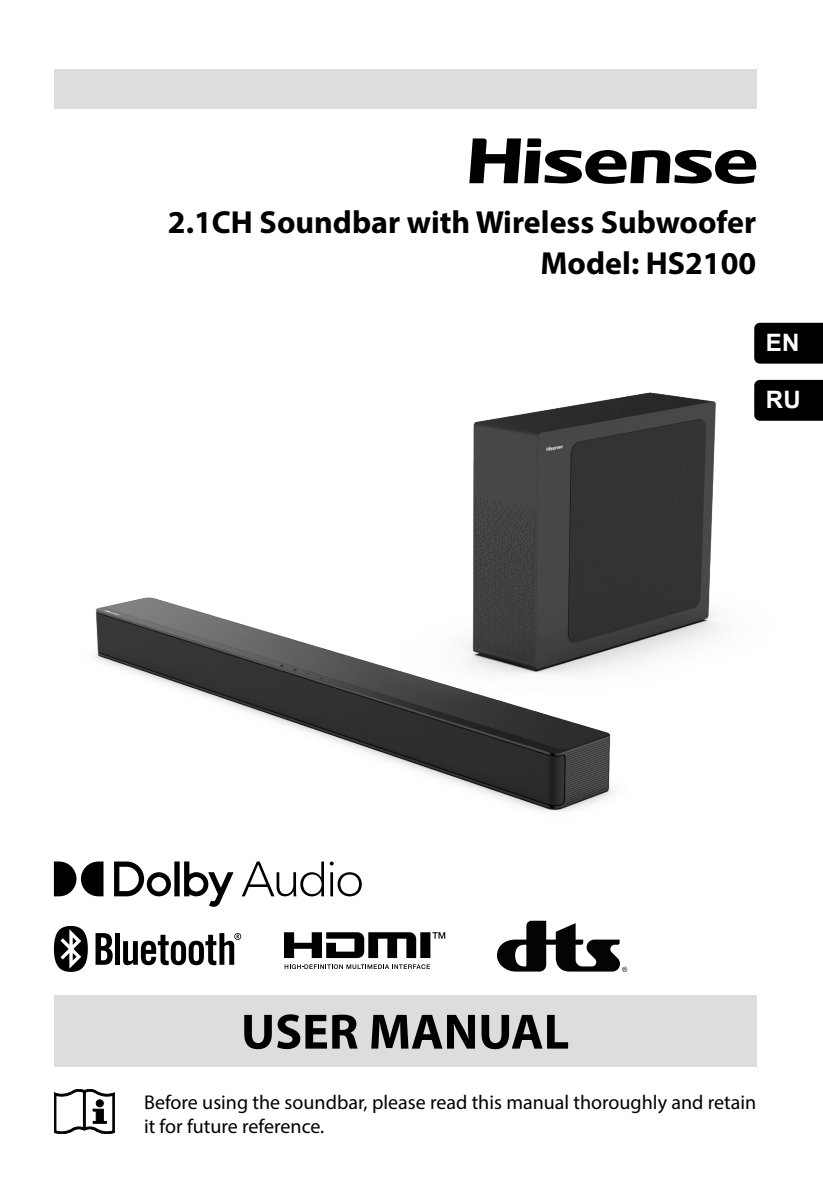
<style>
.page{position:relative;width:823px;height:1191px;background:#fff}
.page>*{position:absolute;margin:0;border:0;box-sizing:border-box;transform-origin:0 0}
.t1{font:700 50px "Myriad Pro";color:#000}
.t2{font:700 32px/41.6px "Myriad Pro";color:#000;text-align:right}
.t3{font:700 24px "Arial";color:#fff}
.t4{font:20px/24px "Myriad Pro";color:#000}
</style>
<div class="page">
<svg style="left:284px;top:932px;width:161px;height:26px"></svg>
<svg style="left:284px;top:964px;width:145px;height:5px"></svg>
<svg style="left:497px;top:921px;width:130px;height:51px"></svg>
<svg style="left:95px;top:933px;width:18px;height:31px"></svg>
<div style="left:115px;top:933px;width:5px;height:31px;background:#000"></div>
<svg style="left:54px;top:926px;width:34px;height:46px"></svg>
<svg style="left:123px;top:933px;width:118px;height:32px"></svg>
<div style="left:54px;top:995px;width:701px;height:71px;background:#ddd"></div>
<div style="left:54px;top:69px;width:701px;height:40px;background:#ddd"></div>
<svg style="left:54px;top:1089px;width:61px;height:44px"></svg>
<svg style="left:469px;top:138px;width:286px;height:46px"></svg>
<svg style="left:54px;top:861px;width:307px;height:46px"></svg>
<img style="left:95px;top:379px;width:698px;height:432px">
<div style="left:754px;top:323px;width:68px;height:41px;background:#000"></div>
<div style="left:753px;top:380px;width:69px;height:41px;background:#000"></div>
<p class="t2" style="left:168px;top:200px;width:589px">2.1CH Soundbar with Wireless Subwoofer<br>Model: HS2100</p>
<p class="t3" style="left:765px;top:325px;width:35px">EN</p>
<p class="t3" style="left:765px;top:383px;width:36px">RU</p>
<p class="t1" style="left:241px;top:999px;width:329px">USER MANUAL</p>
<p class="t4" style="left:144px;top:1090px;width:613px">Before using the soundbar, please read this manual thoroughly and retain it for future reference.</p>
</div>
